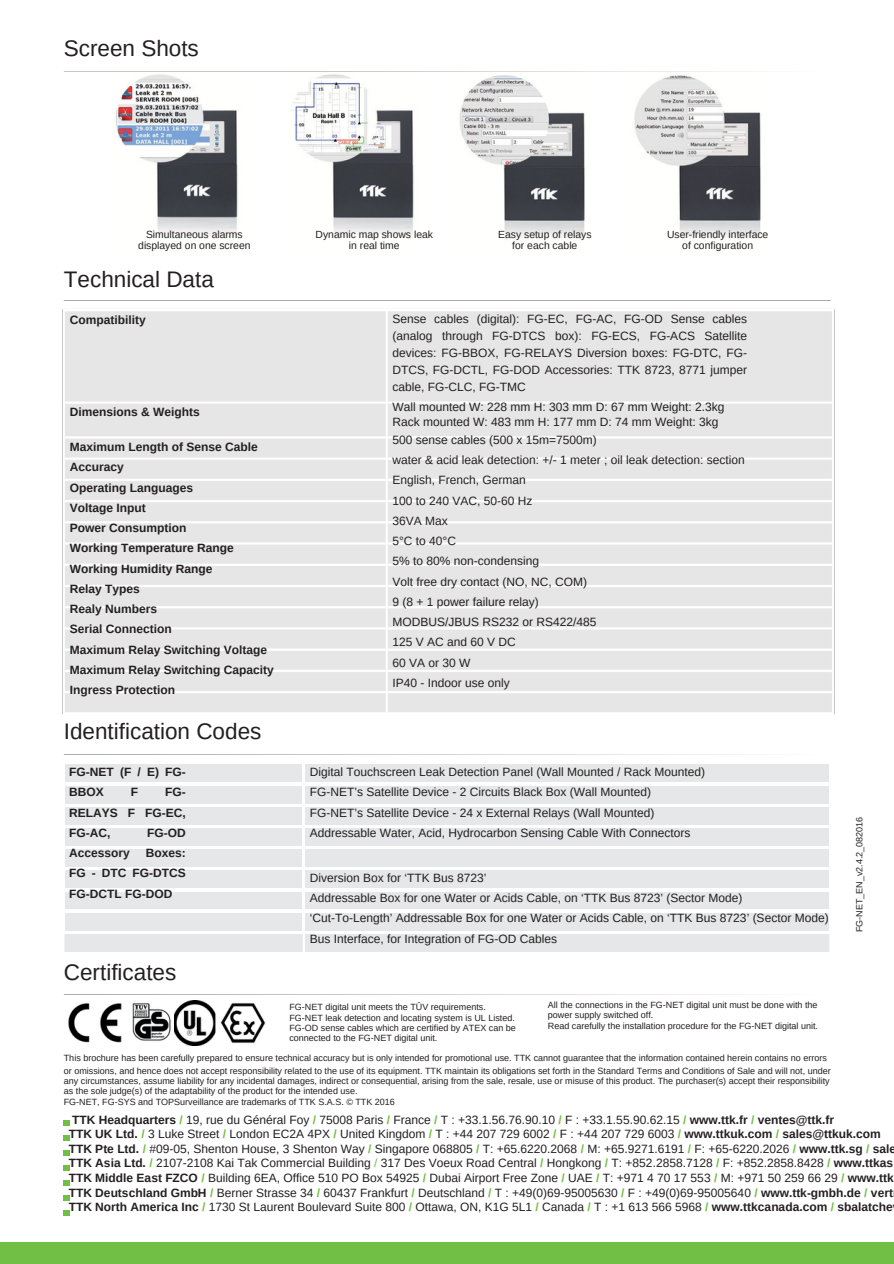
<style>
.page{position:relative;width:894px;height:1264px;background:#fff}
.page>*{position:absolute;margin:0;border:0;box-sizing:border-box;transform-origin:0 0}
.t1{font:22.5px "Arimo";color:#231f20}
.t2{font:12px/20.2px "Arimo";color:#231f20}
.t3{font:700 12px/20.2px "Arimo";color:#231f20}
.t4{font:10.35px/11.2px "Arimo";color:#231f20;text-align:center}
.t5{font:9px/10.2px "Arimo";color:#231f20}
.s1{font-weight:700}
.s2{font-weight:700;color:#71bf44}
.s3{color:#71bf44}
</style>
<div class="page">
<div style="left:0;top:1242px;width:893px;height:21px;background:#71bf44"></div>
<img style="left:291px;top:74px;width:123px;height:161px">
<img style="left:115px;top:74px;width:123px;height:161px">
<img style="left:459px;top:75px;width:126px;height:164px">
<img style="left:634px;top:75px;width:127px;height:163px">
<hr style="left:64px;top:71px;width:764px;height:1px;background:#231f20">
<hr style="left:64px;top:994px;width:764px;height:1px;background:#231f20">
<hr style="left:64px;top:754px;width:765px;height:1px;background:#231f20">
<div style="left:64px;top:764px;width:765px;height:188px;background:#e6e7e8"></div>
<hr style="left:302px;top:764px;width:3px;height:18px;background:#fff">
<hr style="left:62px;top:782px;width:242px;height:3px;background:#fff">
<hr style="left:304px;top:782px;width:527px;height:3px;background:#fff">
<hr style="left:302px;top:785px;width:3px;height:19px;background:#fff">
<hr style="left:62px;top:804px;width:242px;height:2px;background:#fff">
<hr style="left:304px;top:804px;width:527px;height:2px;background:#fff">
<hr style="left:302px;top:806px;width:3px;height:19px;background:#fff">
<hr style="left:62px;top:825px;width:242px;height:2px;background:#fff">
<hr style="left:304px;top:825px;width:527px;height:2px;background:#fff">
<hr style="left:302px;top:827px;width:3px;height:19px;background:#fff">
<hr style="left:62px;top:846px;width:242px;height:2px;background:#fff">
<hr style="left:304px;top:846px;width:527px;height:2px;background:#fff">
<hr style="left:302px;top:848px;width:3px;height:19px;background:#fff">
<hr style="left:62px;top:867px;width:242px;height:2px;background:#fff">
<hr style="left:304px;top:867px;width:527px;height:2px;background:#fff">
<hr style="left:302px;top:869px;width:3px;height:19px;background:#fff">
<hr style="left:62px;top:888px;width:242px;height:3px;background:#fff">
<hr style="left:304px;top:888px;width:527px;height:3px;background:#fff">
<hr style="left:302px;top:891px;width:3px;height:19px;background:#fff">
<hr style="left:62px;top:910px;width:242px;height:2px;background:#fff">
<hr style="left:304px;top:910px;width:527px;height:2px;background:#fff">
<hr style="left:302px;top:912px;width:3px;height:19px;background:#fff">
<hr style="left:62px;top:931px;width:242px;height:2px;background:#fff">
<hr style="left:304px;top:931px;width:527px;height:2px;background:#fff">
<hr style="left:302px;top:933px;width:3px;height:19px;background:#fff">
<img style="left:68px;top:1003px;width:103px;height:40px">
<img style="left:174px;top:1000px;width:91px;height:45px">
<svg style="left:64px;top:1120px;width:5px;height:5px"></svg>
<svg style="left:64px;top:1135px;width:5px;height:5px"></svg>
<svg style="left:64px;top:1150px;width:5px;height:5px"></svg>
<svg style="left:64px;top:1165px;width:5px;height:5px"></svg>
<svg style="left:64px;top:1180px;width:5px;height:5px"></svg>
<svg style="left:64px;top:1195px;width:5px;height:5px"></svg>
<svg style="left:64px;top:1210px;width:5px;height:5px"></svg>
<h4 class="t1" style="left:64px;top:35px;width:136px">Screen Shots</h4>
<h2 class="t4" style="left:138px;top:229px;width:114px">Simultaneous alarms displayed on one screen</h2>
<h2 class="t4" style="left:315px;top:229px;width:119px">Dynamic map shows leak in real time</h2>
<h2 class="t4" style="left:498px;top:229px;width:95px">Easy setup of relays for each cable</h2>
<h3 class="t4" style="left:666px;top:229px;width:103px">User-friendly interface of configuration</h3>
<h1 class="t1" style="left:64px;top:267px;width:151px">Technical Data</h1>
<p class="t3" style="left:70px;top:309px;width:77px">Compatibility</p>
<p class="t3" style="left:70px;top:402px;width:131px">Dimensions &amp; Weights</p>
<p class="t3" style="left:70px;top:436px;width:205px">Maximum Length of Sense Cable<br>Accuracy<br>Operating Languages<br>Voltage Input<br>Power Consumption<br>Working Temperature Range<br>Working Humidity Range<br>Relay Types<br>Realy Numbers<br>Serial Connection<br>Maximum Relay Switching Voltage<br>Maximum Relay Switching Capacity<br>Ingress Protection</p>
<p class="t1" style="left:64px;top:719px;width:199px">Identification Codes</p>
<p class="t3" style="left:69px;top:761px;width:118px">FG-NET (F / E) FG-<br>BBOX</p>
<p class="t3" style="left:69px;top:782px;width:118px;text-align:justify;text-indent:96px">FG-RELAYS F FG-EC, FG-AC,</p>
<p class="t3" style="left:131px;top:782px;width:9px">F</p>
<p class="t3" style="left:147px;top:822px;width:40px">FG-OD</p>
<p class="t3" style="left:69px;top:842px;width:62px">Accessory</p>
<p class="t3" style="left:69px;top:842px;width:118px;text-align:right">Boxes:<br>FG - DTC FG-DTCS</p>
<p class="t3" style="left:69px;top:883px;width:105px">FG-DCTL FG-DOD</p>
<h4 class="t1" style="left:64px;top:959px;width:114px">Certificates</h4>
<p class="t2" style="left:392px;top:311px;width:356px;line-height:16.8px;text-align:justify">Sense cables (digital): FG-EC, FG-AC, FG-OD Sense cables (analog through FG-DTCS box): FG-ECS, FG-ACS Satellite devices: FG-BBOX, FG-RELAYS Diversion boxes: FG-DTC, FG-DTCS, FG-DCTL, FG-DOD Accessories: TTK 8723, 8771 jumper cable, FG-CLC, FG-TMC</p>
<p class="t2" style="left:392px;top:400px;width:333px;line-height:14.7px">Wall mounted W: 228 mm H: 303 mm D: 67 mm Weight: 2.3kg<br>Rack mounted W: 483 mm H: 177 mm D: 74 mm Weight: 3kg</p>
<p class="t2" style="left:392px;top:429px;width:354px">500 sense cables (500 x 15m=7500m)<br>water &amp; acid leak detection: +/- 1 meter ; oil leak detection: section<br>English, French, German<br>100 to 240 VAC, 50-60 Hz<br>36VA Max<br>5°C to 40°C<br>5% to 80% non-condensing<br>Volt free dry contact (NO, NC, COM)<br>9 (8 + 1 power failure relay)<br>MODBUS/JBUS RS232 or RS422/485<br>125 V AC and 60 V DC<br>60 VA or 30 W<br>IP40 - Indoor use only</p>
<p class="t2" style="left:310px;top:761px;width:397px">Digital Touchscreen Leak Detection Panel (Wall Mounted / Rack Mounted)<br>FG-NET’s Satellite Device - 2 Circuits Black Box (Wall Mounted)<br>FG-NET’s Satellite Device - 24 x External Relays (Wall Mounted)<br>Addressable Water, Acid, Hydrocarbon Sensing Cable With Connectors</p>
<p class="t2" style="left:310px;top:867px;width:520px">Diversion Box for ‘TTK Bus 8723’<br>Addressable Box for one Water or Acids Cable, on ‘TTK Bus 8723’ (Sector Mode)<br>‘Cut-To-Length’ Addressable Box for one Water or Acids Cable, on ‘TTK Bus 8723’ (Sector Mode)<br>Bus Interface, for Integration of FG-OD Cables</p>
<h1 class="t5" style="left:289px;top:1002px;width:228px">FG-NET digital unit meets the TÛV requirements.<br>FG-NET leak detection and locating system is UL Listed.<br>FG-OD sense cables which are certified by ATEX can be connected to the FG-NET digital unit.</h1>
<h2 class="t5" style="left:547px;top:1000px;width:271px">All the connections in the FG-NET digital unit must be done with the power supply switched off.<br>Read carefully the installation procedure for the FG-NET digital unit.</h2>
<h3 class="t5" style="left:64px;top:1052px;width:764px">This brochure has been carefully prepared to ensure technical accuracy but is only intended for promotional use. TTK cannot guarantee that the information contained herein contains no errors</h3>
<h3 class="t5" style="left:64px;top:1065px;width:768px">or omissions, and hence does not accept responsibility related to the use of its equipment. TTK maintain its obligations set forth in the Standard Terms and Conditions of Sale and will not, under</h3>
<h1 class="t5" style="left:64px;top:1076px;width:767px">any circumstances, assume liability for any incidental damages, indirect or consequential, arising from the sale, resale, use or misuse of this product. The purchaser(s) accept their responsibility</h1>
<p class="t5" style="left:64px;top:1086px;width:295px">as the sole judge(s) of the adaptability of the product for the intended use.</p>
<p class="t5" style="left:64px;top:1096px;width:332px">FG-NET, FG-SYS and TOPSurveillance are trademarks of TTK S.A.S. © TTK 2016</p>
<p class="t5" style="left:853px;top:932px;width:117px;rotate:-90deg">FG-NET_EN_v2.4.2_082016</p>
<p class="t2" style="left:69px;top:1111px;width:828px;line-height:14.7px"><span class="s1">TTK Headquarters</span> <span class="s2">/</span> 19, rue du Général Foy <span class="s2">/</span> 75008 Paris <span class="s2">/</span> France <span class="s2">/</span> T : +33.1.56.76.90.10 <span class="s2">/</span> F : +33.1.55.90.62.15 <span class="s2">/</span> <span class="s1">www.ttk.fr</span> <span class="s2">/</span> <span class="s1">ventes@ttk.fr<br>TTK UK Ltd.</span> <span class="s2">/</span> 3 Luke Street <span class="s2">/</span> London EC2A 4PX <span class="s2">/</span> United Kingdom <span class="s2">/</span> T : +44 207 729 6002 <span class="s2">/</span> F : +44 207 729 6003 <span class="s2">/</span> <span class="s1">www.ttkuk.com</span> <span class="s2">/</span> <span class="s1">sales@ttkuk.com TTK Pte Ltd.</span> <span class="s2">/</span> #09-05, Shenton House, 3 Shenton Way <span class="s2">/</span> Singapore 068805 <span class="s2">/</span> T: +65.6220.2068 <span class="s2">/</span> M: +65.9271.6191 <span class="s2">/</span> F: +65-6220.2026 <span class="s2">/</span> <span class="s1">www.ttk.sg</span> <span class="s2">/</span> <span class="s1">sale TTK Asia Ltd.</span> <span class="s2">/</span> 2107-2108 Kai Tak Commercial Building <span class="s3">/</span> 317 Des Voeux Road Central <span class="s2">/</span> Hongkong <span class="s2">/</span> T: +852.2858.7128 <span class="s2">/</span> F: +852.2858.8428 <span class="s2">/</span> <span class="s1">www.ttkas TTK Middle East FZCO</span> <span class="s2">/</span> Building 6EA, Office 510 PO Box 54925 <span class="s2">/</span> Dubai Airport Free Zone <span class="s2">/</span> UAE <span class="s2">/</span> T: +971 4 70 17 553 <span class="s2">/</span> M: +971 50 259 66 29 <span class="s2">/</span> <span class="s1">www.ttk TTK Deutschland GmbH</span> <span class="s2">/</span> Berner Strasse 34 <span class="s2">/</span> 60437 Frankfurt <span class="s2">/</span> Deutschland <span class="s2">/</span> T : +49(0)69-95005630 <span class="s2">/</span> F : +49(0)69-95005640 <span class="s2">/</span> <span class="s1">www.ttk-gmbh.de</span> <span class="s2">/</span> <span class="s1">vert TTK North America Inc</span> <span class="s2">/</span> 1730 St Laurent Boulevard Suite 800 <span class="s2">/</span> Ottawa, ON, K1G 5L1 <span class="s2">/</span> Canada <span class="s2">/</span> T : +1 613 566 5968 <span class="s2">/</span> <span class="s1">www.ttkcanada.com</span> <span class="s2">/</span> <span class="s1">sbalatche</span></p>
</div>
